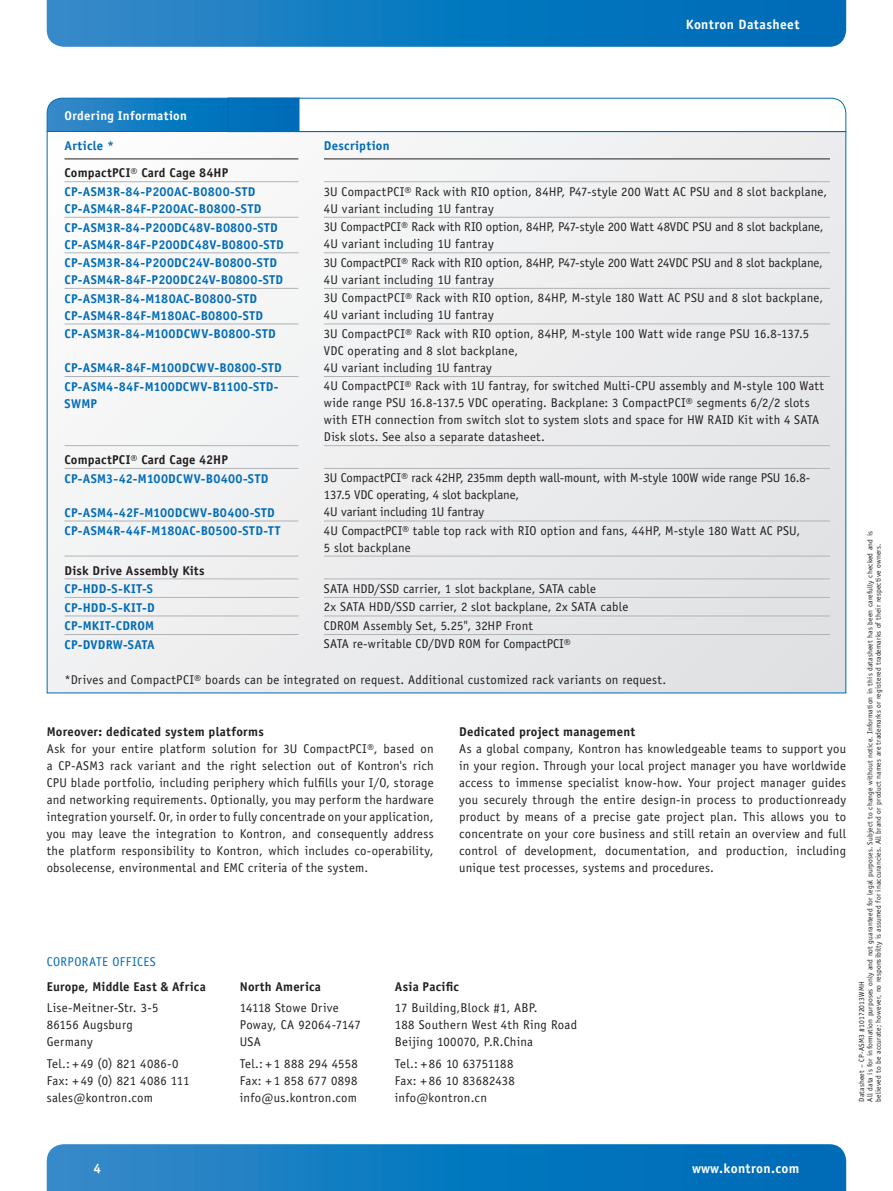
<style>
.page{position:relative;width:893px;height:1191px;background:#fff}
.page>*{position:absolute;margin:0;border:0;box-sizing:border-box;transform-origin:0 0}
.t1{font:700 13.5px "Officina Sans";letter-spacing:.025em;color:#fff}
.t2{font:12.75px/17px "Officina Sans";letter-spacing:.015em;color:#231f20}
.t3{font:700 12.75px/17px "Officina Sans";letter-spacing:.02em;color:#006bb6}
.t4{font:700 12.75px "Officina Sans";letter-spacing:.02em;color:#231f20}
.t5{font:12.75px/17px "Officina Sans";letter-spacing:-.005em;color:#231f20}
.t6{font:700 12.75px "Officina Sans";letter-spacing:.025em;color:#fff}
.t7{font:12.75px "Officina Sans";letter-spacing:.03em;color:#006bb6}
.t8{font:7.5px/8.2px "Officina Sans";letter-spacing:.02em;color:#231f20}
</style>
<div class="page">
<svg style="left:47px;top:0;width:799px;height:47px;background:#117ac0"></svg>
<svg style="left:47px;top:1144px;width:799px;height:47px;background:#117ac0"></svg>
<div style="left:47px;top:131px;width:799px;height:562px;background:linear-gradient(to right,#f7f7f7,#e4e5e7)"></div>
<hr style="left:65px;top:158px;width:233px;height:1px;background:#231f20">
<hr style="left:324px;top:158px;width:506px;height:1px;background:#231f20">
<hr style="left:65px;top:181px;width:233px;height:1px;background:#b2b3b7">
<hr style="left:65px;top:217px;width:233px;height:1px;background:#b2b3b7">
<hr style="left:65px;top:252px;width:233px;height:1px;background:#b2b3b7">
<hr style="left:65px;top:288px;width:233px;height:1px;background:#b2b3b7">
<hr style="left:65px;top:323px;width:233px;height:1px;background:#b2b3b7">
<hr style="left:65px;top:376px;width:233px;height:1px;background:#b2b3b7">
<hr style="left:65px;top:445px;width:233px;height:1px;background:#b2b3b7">
<hr style="left:65px;top:468px;width:233px;height:1px;background:#b2b3b7">
<hr style="left:65px;top:520px;width:233px;height:1px;background:#b2b3b7">
<hr style="left:65px;top:556px;width:233px;height:1px;background:#b2b3b7">
<hr style="left:65px;top:578px;width:233px;height:1px;background:#b2b3b7">
<hr style="left:65px;top:597px;width:233px;height:1px;background:#b2b3b7">
<hr style="left:65px;top:615px;width:233px;height:1px;background:#b2b3b7">
<hr style="left:65px;top:634px;width:233px;height:1px;background:#b2b3b7">
<hr style="left:324px;top:181px;width:506px;height:1px;background:#b2b3b7">
<hr style="left:324px;top:217px;width:506px;height:1px;background:#b2b3b7">
<hr style="left:324px;top:252px;width:506px;height:1px;background:#b2b3b7">
<hr style="left:324px;top:288px;width:506px;height:1px;background:#b2b3b7">
<hr style="left:324px;top:323px;width:506px;height:1px;background:#b2b3b7">
<hr style="left:324px;top:376px;width:506px;height:1px;background:#b2b3b7">
<hr style="left:324px;top:445px;width:506px;height:1px;background:#b2b3b7">
<hr style="left:324px;top:468px;width:506px;height:1px;background:#b2b3b7">
<hr style="left:324px;top:520px;width:506px;height:1px;background:#b2b3b7">
<hr style="left:324px;top:556px;width:506px;height:1px;background:#b2b3b7">
<hr style="left:324px;top:578px;width:506px;height:1px;background:#b2b3b7">
<hr style="left:324px;top:597px;width:506px;height:1px;background:#b2b3b7">
<hr style="left:324px;top:615px;width:506px;height:1px;background:#b2b3b7">
<hr style="left:324px;top:634px;width:506px;height:1px;background:#b2b3b7">
<svg style="left:46px;top:97px;width:801px;height:35px"></svg>
<p class="t1" style="left:686px;top:19px;width:115px">Kontron Datasheet</p>
<p class="t6" style="left:65px;top:111px;width:124px">Ordering Information</p>
<p class="t3" style="left:65px;top:139px;width:51px">Article *</p>
<p class="t3" style="left:324px;top:139px;width:67px">Description</p>
<p class="t4" style="left:65px;top:168px;width:165px">CompactPCI® Card Cage 84HP</p>
<p class="t3" style="left:65px;top:184px;width:198px">CP-ASM3R-84-P200AC-B0800-STD<br>CP-ASM4R-84F-P200AC-B0800-STD</p>
<p class="t2" style="left:324px;top:184px;width:505px">3U CompactPCI® Rack with RIO option, 84HP, P47-style 200 Watt AC PSU and 8 slot backplane,<br>4U variant including 1U fantray</p>
<p class="t3" style="left:65px;top:220px;width:221px">CP-ASM3R-84-P200DC48V-B0800-STD<br>CP-ASM4R-84F-P200DC48V-B0800-STD</p>
<p class="t2" style="left:324px;top:219px;width:501px">3U CompactPCI® Rack with RIO option, 84HP, P47-style 200 Watt 48VDC PSU and 8 slot backplane,<br>4U variant including 1U fantray</p>
<p class="t3" style="left:65px;top:255px;width:220px">CP-ASM3R-84-P200DC24V-B0800-STD<br>CP-ASM4R-84F-P200DC24V-B0800-STD</p>
<p class="t2" style="left:324px;top:255px;width:501px">3U CompactPCI® Rack with RIO option, 84HP, P47-style 200 Watt 24VDC PSU and 8 slot backplane,<br>4U variant including 1U fantray</p>
<p class="t3" style="left:65px;top:291px;width:200px">CP-ASM3R-84-M180AC-B0800-STD<br>CP-ASM4R-84F-M180AC-B0800-STD</p>
<p class="t2" style="left:324px;top:290px;width:501px">3U CompactPCI® Rack with RIO option, 84HP, M-style 180 Watt AC PSU and 8 slot backplane,<br>4U variant including 1U fantray</p>
<p class="t3" style="left:65px;top:326px;width:213px">CP-ASM3R-84-M100DCWV-B0800-STD</p>
<p class="t3" style="left:65px;top:360px;width:219px">CP-ASM4R-84F-M100DCWV-B0800-STD</p>
<p class="t2" style="left:324px;top:326px;width:487px">3U CompactPCI® Rack with RIO option, 84HP, M-style 100 Watt wide range PSU 16.8-137.5<br>VDC operating and 8 slot backplane,<br>4U variant including 1U fantray</p>
<p class="t3" style="left:65px;top:379px;width:216px">CP-ASM4-84F-M100DCWV-B1100-STD-<br>SWMP</p>
<p class="t2" style="left:324px;top:378px;width:502px">4U CompactPCI® Rack with 1U fantray, for switched Multi-CPU assembly and M-style 100 Watt wide range PSU 16.8-137.5 VDC operating. Backplane: 3 CompactPCI® segments 6/2/2 slots with ETH connection from switch slot to system slots and space for HW RAID Kit with 4 SATA Disk slots. See also a separate datasheet.</p>
<p class="t4" style="left:65px;top:455px;width:165px">CompactPCI® Card Cage 42HP</p>
<p class="t3" style="left:65px;top:471px;width:205px">CP-ASM3-42-M100DCWV-B0400-STD</p>
<p class="t3" style="left:65px;top:505px;width:212px">CP-ASM4-42F-M100DCWV-B0400-STD</p>
<p class="t5" style="left:324px;top:470px;width:488px">3U CompactPCI® rack 42HP, 235mm depth wall-mount, with M-style 100W wide range PSU 16.8-<br>137.5 VDC operating, 4 slot backplane,<br>4U variant including 1U fantray</p>
<p class="t3" style="left:65px;top:523px;width:217px">CP-ASM4R-44F-M180AC-B0500-STD-TT</p>
<p class="t2" style="left:324px;top:523px;width:478px">4U CompactPCI® table top rack with RIO option and fans, 44HP, M-style 180 Watt AC PSU,<br>5 slot backplane</p>
<p class="t4" style="left:65px;top:565px;width:142px">Disk Drive Assembly Kits</p>
<p class="t3" style="left:65px;top:581px;width:90px">CP-HDD-S-KIT-S</p>
<p class="t2" style="left:324px;top:581px;width:274px">SATA HDD/SSD carrier, 1 slot backplane, SATA cable</p>
<p class="t3" style="left:65px;top:600px;width:92px">CP-HDD-S-KIT-D</p>
<p class="t2" style="left:324px;top:599px;width:306px">2x SATA HDD/SSD carrier, 2 slot backplane, 2x SATA cable</p>
<p class="t3" style="left:65px;top:618px;width:91px">CP-MKIT-CDROM</p>
<p class="t2" style="left:324px;top:618px;width:211px">CDROM Assembly Set, 5.25", 32HP Front</p>
<p class="t3" style="left:65px;top:637px;width:92px">CP-DVDRW-SATA</p>
<p class="t2" style="left:324px;top:636px;width:248px">SATA re-writable CD/DVD ROM for CompactPCI®</p>
<p class="t2" style="left:65px;top:672px;width:603px">*Drives and CompactPCI® boards can be integrated on request. Additional customized rack variants on request.</p>
<p class="t4" style="left:47px;top:726px;width:219px">Moreover: dedicated system platforms</p>
<p class="t2" style="left:47px;top:741px;width:388px;text-align:justify">Ask for your entire platform solution for 3U CompactPCI®, based on a CP-ASM3 rack variant and the right selection out of Kontron's rich CPU blade portfolio, including periphery which fulfills your I/O, storage and networking requirements. Optionally, you may perform the hardware integration yourself. Or, in order to fully concentrade on your application, you may leave the integration to Kontron, and consequently address the platform responsibility to Kontron, which includes co-operability, obsolecense, environmental and EMC criteria of the system.</p>
<p class="t4" style="left:459px;top:726px;width:177px">Dedicated project management</p>
<p class="t2" style="left:459px;top:741px;width:388px;text-align:justify">As a global company, Kontron has knowledgeable teams to support you in your region. Through your local project manager you have worldwide access to immense specialist know-how. Your project manager guides you securely through the entire design-in process to productionready product by means of a precise gate project plan. This allows you to concentrate on your core business and still retain an overview and full control of development, documentation, and production, including unique test processes, systems and procedures.</p>
<p class="t7" style="left:47px;top:956px;width:111px">CORPORATE OFFICES</p>
<p class="t4" style="left:47px;top:981px;width:161px">Europe, Middle East &amp; Africa</p>
<p class="t2" style="left:47px;top:1000px;width:113px">Lise-Meitner-Str. 3-5<br>86156 Augsburg<br>Germany</p>
<p class="t2" style="left:47px;top:1056px;width:144px">Tel.: + 49 (0) 821 4086-0<br>Fax: + 49 (0) 821 4086 111 sales@kontron.com</p>
<p class="t4" style="left:240px;top:981px;width:83px">North America</p>
<p class="t2" style="left:240px;top:1000px;width:122px">14118 Stowe Drive<br>Poway, CA 92064-7147<br>USA</p>
<p class="t2" style="left:240px;top:1056px;width:120px;text-align:justify">Tel.: + 1 888 294 4558<br>Fax: + 1 858 677 0898 info@us.kontron.com</p>
<p class="t4" style="left:395px;top:981px;width:66px">Asia Pacific</p>
<p class="t2" style="left:395px;top:1000px;width:184px">17 Building,Block #1, ABP.<br>188 Southern West 4th Ring Road<br>Beijing 100070, P.R.China</p>
<p class="t2" style="left:395px;top:1056px;width:122px;text-align:justify">Tel.: + 86 10 63751188<br>Fax: + 86 10 83682438 info@kontron.cn</p>
<p class="t8" style="left:858px;top:1101px;width:572px;rotate:-90deg">Datasheet – CP-ASM3 #10172013WMH<br>All data is for information purposes only and not guaranteed for legal purposes. Subject to change without notice. Information in this datasheet has been carefully checked and is believed to be accurate; however, no responsibilty is assumed for inaccurancies. All brand or product names are trademarks or registered trademarks of their respective owners.</p>
<p class="t1" style="left:94px;top:1163px;width:9px">4</p>
<p class="t1" style="left:692px;top:1163px;width:109px">www.kontron.com</p>
</div>
